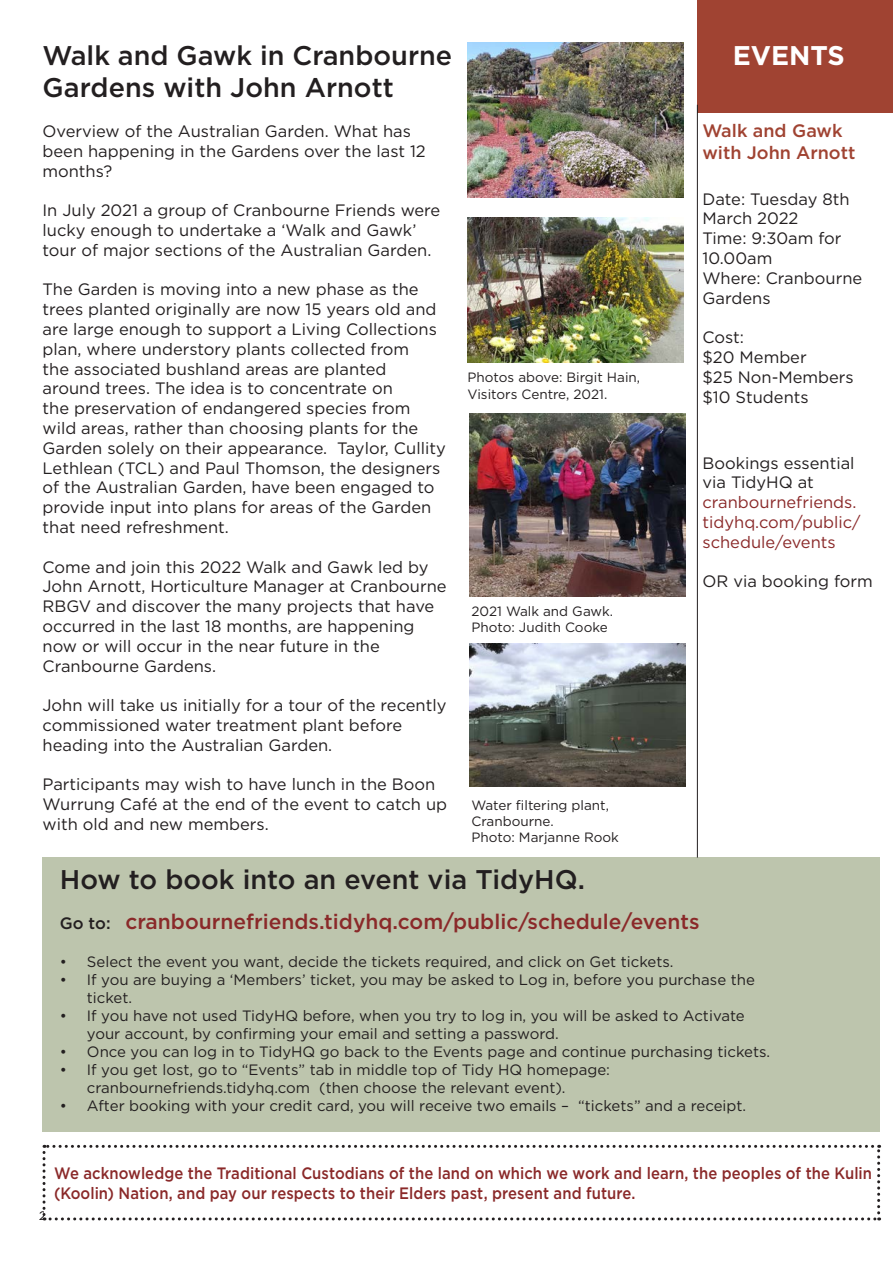
<style>
.page{position:relative;width:893px;height:1263px;background:#fff}
.page>*{position:absolute;margin:0;border:0;box-sizing:border-box;transform-origin:0 0}
.t1{font:500 27px/32.4px "Gotham";color:#231f20}
.t2{font:700 27px "Gotham";color:#fff}
.t3{font:500 21px "Gotham";color:#8a2929}
.t4{font:500 18px/21.6px "Gotham";color:#a04332}
.t5{font:16.5px/19.8px "Gotham";color:#231f20}
.t6{font:500 16.5px/19.8px "Gotham";letter-spacing:.005em;color:#8a2929;scale:.9 1}
.t7{font:16.5px/19.8px "Gotham";color:#8a2929}
.t8{font:15px/18px "Gotham";color:#231f20}
.t9{font:13.5px/16.2px "Gotham";color:#231f20}
.t10{font:300 12px "Gotham";color:#231f20}
.s1{font-size:16.5px;color:#231f20}
</style>
<div class="page">
<div style="left:43px;top:857px;width:837px;height:275px;background:#bdc5ad"></div>
<div style="left:697px;top:0;width:196px;height:113px;background:#a04332"></div>
<hr style="left:697px;top:105px;width:1px;height:752px;background:#231f20">
<svg style="left:43px;top:1145px;width:837px;height:75px"></svg>
<img style="left:469px;top:643px;width:216px;height:143px">
<img style="left:469px;top:413px;width:216px;height:183px">
<img style="left:468px;top:43px;width:215px;height:155px">
<img style="left:468px;top:217px;width:215px;height:145px">
<h1 class="t1" style="left:43px;top:39px;width:411px">Walk and Gawk in Cranbourne<br>Gardens with John Arnott</h1>
<p class="t5" style="left:43px;top:121px;width:385px">Overview of the Australian Garden. What has been happening in the Gardens over the last 12 months?</p>
<p class="t5" style="left:43px;top:200px;width:399px">In July 2021 a group of Cranbourne Friends were lucky enough to undertake a ‘Walk and Gawk’ tour of major sections of the Australian Garden.</p>
<p class="t5" style="left:43px;top:279px;width:405px">The Garden is moving into a new phase as the trees planted originally are now 15 years old and are large enough to support a Living Collections plan, where understory plants collected from<br>the associated bushland areas are planted around trees. The idea is to concentrate on<br>the preservation of endangered species from wild areas, rather than choosing plants for the Garden solely on their appearance. Taylor, Cullity Lethlean (TCL) and Paul Thomson, the designers of the Australian Garden, have been engaged to provide input into plans for areas of the Garden that need refreshment.</p>
<p class="t5" style="left:43px;top:556px;width:406px">Come and join this 2022 Walk and Gawk led by John Arnott, Horticulture Manager at Cranbourne RBGV and discover the many projects that have occurred in the last 18 months, are happening now or will occur in the near future in the Cranbourne Gardens.</p>
<p class="t5" style="left:43px;top:695px;width:405px">John will take us initially for a tour of the recently commissioned water treatment plant before heading into the Australian Garden.</p>
<p class="t5" style="left:43px;top:774px;width:406px">Participants may wish to have lunch in the Boon<br>Wurrung Café at the end of the event to catch up with old and new members.</p>
<p class="t9" style="left:468px;top:369px;width:174px">Photos above: Birgit Hain,<br>Visitors Centre, 2021.</p>
<p class="t9" style="left:471px;top:602px;width:143px">2021 Walk and Gawk.<br>Photo: Judith Cooke</p>
<p class="t9" style="left:471px;top:797px;width:149px">Water filtering plant,<br>Cranbourne.<br>Photo: Marjanne Rook</p>
<h1 class="t1" style="left:60px;top:862px;width:527px">How to book into an event via TidyHQ.</h1>
<h1 class="t2" style="left:733px;top:37px;width:114px">EVENTS</h1>
<p class="t4" style="left:702px;top:120px;width:155px">Walk and Gawk with John Arnott</p>
<p class="t5" style="left:702px;top:188px;width:161px">Date: Tuesday 8th<br>March 2022<br>Time: 9:30am for<br>10.00am<br>Where: Cranbourne<br>Gardens</p>
<p class="t5" style="left:702px;top:327px;width:153px">Cost:<br>$20 Member<br>$25 Non-Members $10 Students</p>
<p class="t5" style="left:702px;top:453px;width:154px">Bookings essential via TidyHQ at</p>
<p class="t7" style="left:702px;top:492px;width:160px">cranbournefriends. tidyhq.com/public/ schedule/events</p>
<p class="t5" style="left:702px;top:571px;width:172px">OR via booking form</p>
<p class="t3" style="left:60px;top:908px;width:641px"><span class="s1">Go to:</span> cranbournefriends.tidyhq.com/public/schedule/events</p>
<p class="t8" style="left:60px;top:952px;width:615px">• Select the event you want, decide the tickets required, and click on Get tickets.</p>
<p class="t8" style="left:87px;top:970px;width:669px;text-indent:-27px">• If you are buying a ‘Members’ ticket, you may be asked to Log in, before you purchase the ticket.</p>
<p class="t8" style="left:87px;top:1006px;width:659px;text-indent:-27px">• If you have not used TidyHQ before, when you try to log in, you will be asked to Activate your account, by confirming your email and setting a password.</p>
<p class="t8" style="left:60px;top:1042px;width:712px">• Once you can log in to TidyHQ go back to the Events page and continue purchasing tickets.</p>
<p class="t8" style="left:87px;top:1060px;width:525px;text-indent:-27px">• If you get lost, go to “Events” tab in middle top of Tidy HQ homepage: cranbournefriends.tidyhq.com (then choose the relevant event).</p>
<p class="t8" style="left:60px;top:1096px;width:688px">• After booking with your credit card, you will receive two emails – “tickets” and a receipt.</p>
<p class="t10" style="left:39px;top:1208px;width:9px">2</p>
<p class="t6" style="left:54px;top:1163px;width:910px">We acknowledge the Traditional Custodians of the land on which we work and learn, the peoples of the Kulin (Koolin) Nation, and pay our respects to their Elders past, present and future.</p>
</div>
